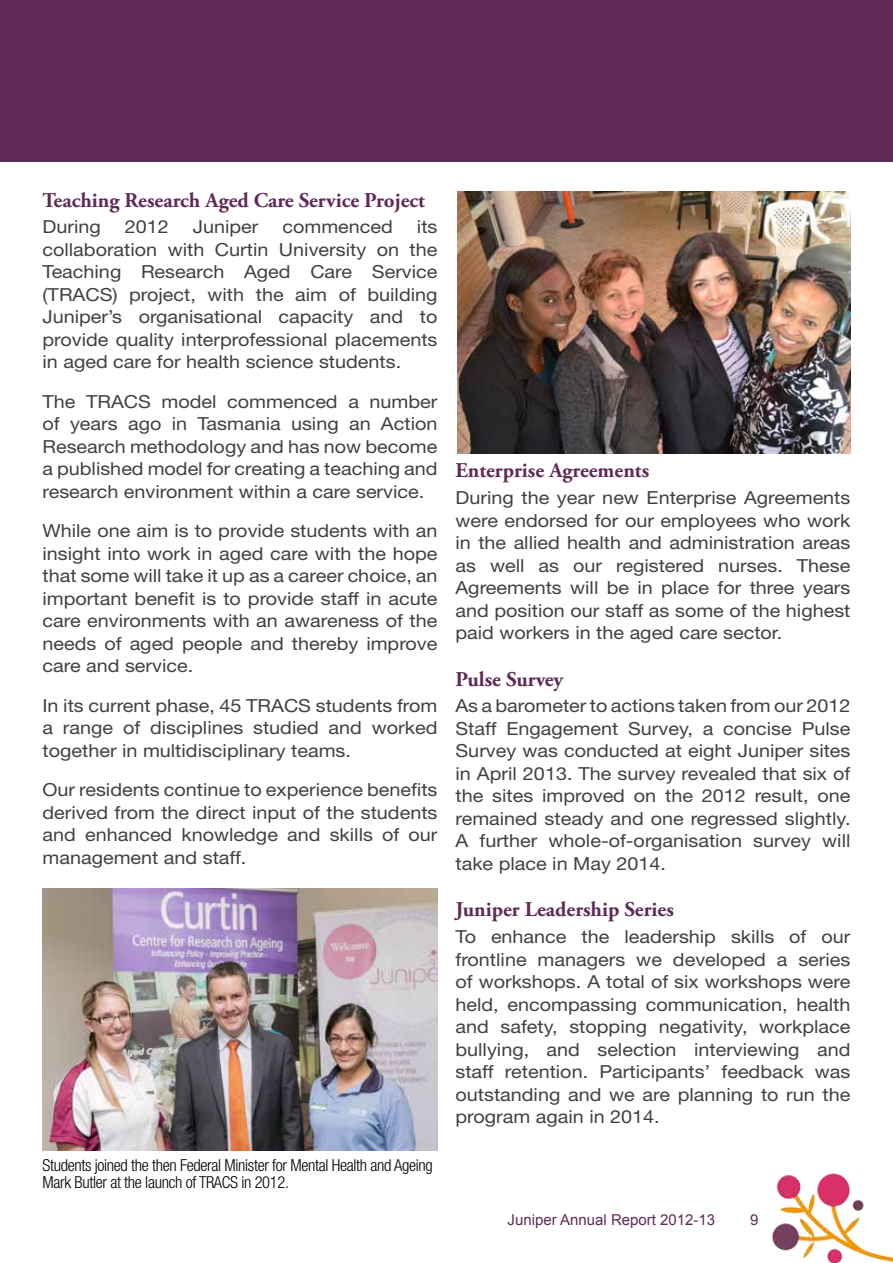
<style>
.page{position:relative;width:893px;height:1263px;background:#fff}
.page>*{position:absolute;margin:0;border:0;box-sizing:border-box;transform-origin:0 0}
.t1{font:700 21px "Adobe Garamond Pro";color:#602a58}
.t2{font:18px/22.5px "Helvetica Neue LT Std";color:#414042;text-align:justify;scale:1.1 1}
.t3{font:300 condensed 16.5px/16.5px "Helvetica Neue LT Std";letter-spacing:-.02em;color:#000}
.t4{font:15px "Arial";color:#602a58}
</style>
<div class="page">
<div style="left:0;top:0;width:893px;height:162px;background:#602a58"></div>
<img style="left:772px;top:1173px;width:121px;height:90px">
<img style="left:457px;top:191px;width:393px;height:263px">
<img style="left:43px;top:888px;width:394px;height:263px">
<p class="t1" style="left:43px;top:188px;width:384px">Teaching Research Aged Care Service Project</p>
<p class="t2" style="left:43px;top:215px;width:55px">During</p>
<p class="t2" style="left:125px;top:215px;width:42px">2012</p>
<p class="t2" style="left:193px;top:215px;width:61px">Juniper</p>
<p class="t2" style="left:283px;top:215px;width:102px">commenced</p>
<p class="t2" style="left:43px;top:215px;width:361px;text-indent:374px">its collaboration with Curtin University on the Teaching Research Aged Care Service (TRACS) project, with the aim of building Juniper’s organisational capacity and to provide quality interprofessional placements in aged care for health science students.</p>
<p class="t2" style="left:43px;top:390px;width:361px">The TRACS model commenced a number of years ago in Tasmania using an Action Research methodology and has now become a published model for creating a teaching and research environment within a care service.</p>
<p class="t2" style="left:43px;top:519px;width:361px">While one aim is to provide students with an insight into work in aged care with the hope that some will take it up as a career choice, an important benefit is to provide staff in acute care environments with an awareness of the needs of aged people and thereby improve care and service.</p>
<p class="t2" style="left:43px;top:694px;width:361px">In its current phase, 45 TRACS students from a range of disciplines studied and worked together in multidisciplinary teams.</p>
<p class="t2" style="left:43px;top:778px;width:361px">Our residents continue to experience benefits derived from the direct input of the students and enhanced knowledge and skills of our management and staff.</p>
<p class="t3" style="left:43px;top:1157px;width:392px">Students joined the then Federal Minister for Mental Health and Ageing<br>Mark Butler at the launch of TRACS in 2012.</p>
<p class="t1" style="left:455px;top:458px;width:195px">Enterprise Agreements</p>
<p class="t2" style="left:455px;top:486px;width:361px">During the year new Enterprise Agreements were endorsed for our employees who work in the allied health and administration areas as well as our registered nurses. These Agreements will be in place for three years and position our staff as some of the highest paid workers in the aged care sector.</p>
<p class="t1" style="left:455px;top:667px;width:110px">Pulse Survey</p>
<p class="t2" style="left:455px;top:694px;width:361px">As a barometer to actions taken from our 2012<br>Staff Engagement Survey, a concise Pulse Survey was conducted at eight Juniper sites in April 2013. The survey revealed that six of the sites improved on the 2012 result, one remained steady and one regressed slightly.<br>A further whole-of-organisation survey will take place in May 2014.</p>
<p class="t1" style="left:455px;top:897px;width:220px">Juniper Leadership Series</p>
<p class="t2" style="left:455px;top:925px;width:361px">To enhance the leadership skills of our frontline managers we developed a series of workshops. A total of six workshops were held, encompassing communication, health and safety, stopping negativity, workplace bullying, and selection interviewing and staff retention. Participants’ feedback was outstanding and we are planning to run the program again in 2014.</p>
<p class="t4" style="left:508px;top:1209px;width:209px">Juniper Annual Report 2012-13</p>
<p class="t4" style="left:750px;top:1209px;width:10px">9</p>
</div>
